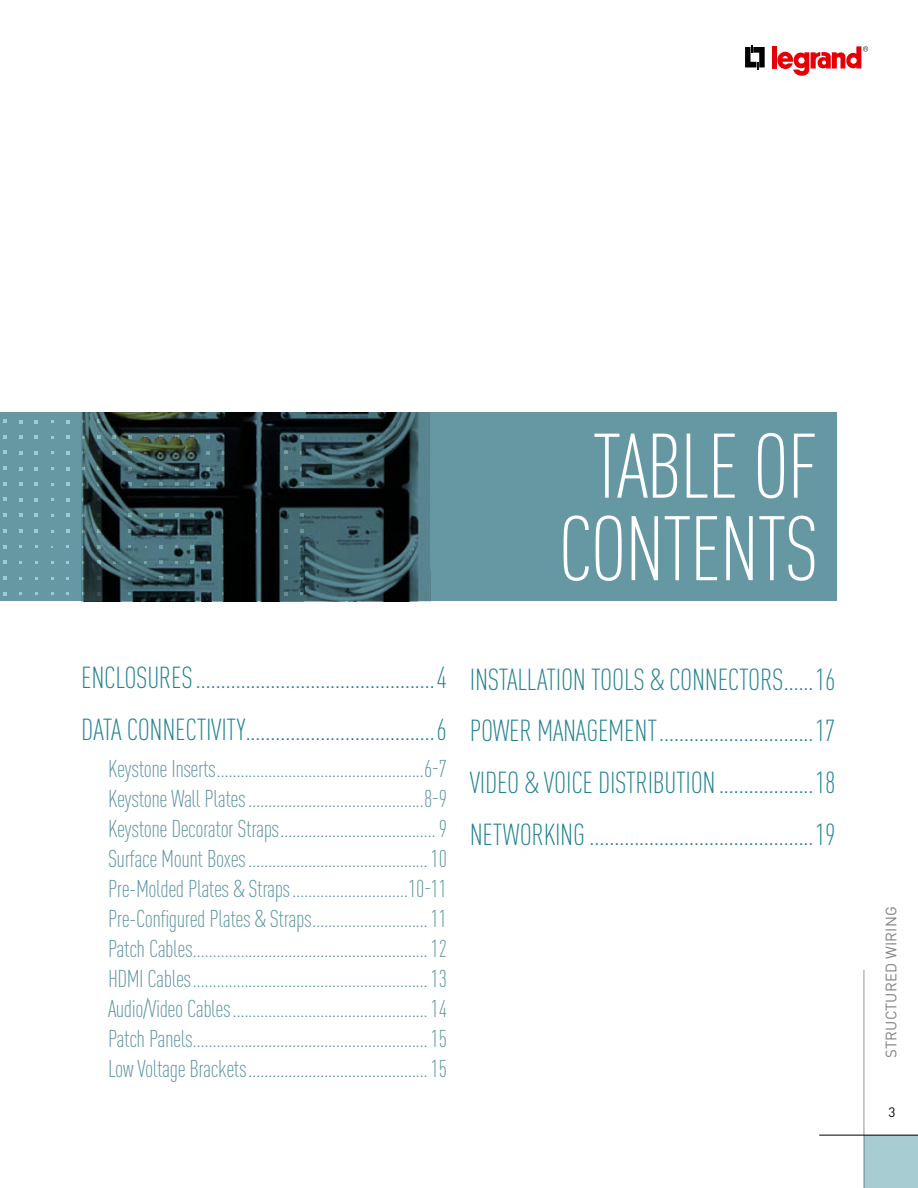
<style>
.page{position:relative;width:918px;height:1188px;background:#fff}
.page>*{position:absolute;margin:0;border:0;box-sizing:border-box;transform-origin:0 0}
.t1{font:300 condensed 90px/82.5px "DIN Pro";letter-spacing:-.02em;color:#fff;text-align:center}
.t2{font:300 condensed 30px/51.8px "DIN Pro";letter-spacing:-.01em;color:#23828f}
.t3{font:300 condensed 24px/30px "DIN Pro";letter-spacing:-.02em;color:#5b93a0;text-align:justify}
.t4{font:15px "DIN Pro";letter-spacing:.01em;color:#808285}
.t5{font:13.5px "DIN Pro";color:#000}
</style>
<div class="page">
<div style="left:864px;top:1136px;width:54px;height:52px;background:#a7cdd2"></div>
<hr style="left:819px;top:1135px;width:99px;height:1px;background:#000">
<hr style="left:864px;top:970px;width:1px;height:218px;background:#939598">
<svg style="left:745px;top:45px;width:20px;height:24px"></svg>
<div style="left:772px;top:46px;width:5px;height:23px;background:#e60005"></div>
<svg style="left:777px;top:46px;width:91px;height:30px"></svg>
<svg style="left:0;top:412px;width:837px;height:189px;background:#4e747d"></svg>
<svg style="left:300px;top:420px;width:4px;height:3px"></svg>
<svg style="left:300px;top:435px;width:3px;height:4px"></svg>
<svg style="left:300px;top:451px;width:3px;height:4px"></svg>
<svg style="left:300px;top:482px;width:3px;height:4px"></svg>
<svg style="left:284px;top:529px;width:4px;height:4px"></svg>
<svg style="left:284px;top:513px;width:4px;height:4px"></svg>
<svg style="left:284px;top:498px;width:4px;height:3px"></svg>
<svg style="left:284px;top:482px;width:4px;height:4px"></svg>
<svg style="left:284px;top:466px;width:4px;height:4px"></svg>
<svg style="left:284px;top:451px;width:4px;height:3px"></svg>
<svg style="left:284px;top:545px;width:4px;height:4px"></svg>
<svg style="left:284px;top:561px;width:4px;height:3px"></svg>
<svg style="left:284px;top:576px;width:4px;height:4px"></svg>
<svg style="left:284px;top:592px;width:4px;height:4px"></svg>
<svg style="left:253px;top:420px;width:4px;height:3px"></svg>
<svg style="left:253px;top:435px;width:4px;height:4px"></svg>
<svg style="left:253px;top:451px;width:4px;height:4px"></svg>
<svg style="left:253px;top:467px;width:4px;height:3px"></svg>
<svg style="left:253px;top:482px;width:3px;height:4px"></svg>
<svg style="left:222px;top:435px;width:3px;height:4px"></svg>
<svg style="left:222px;top:451px;width:3px;height:4px"></svg>
<svg style="left:222px;top:482px;width:3px;height:4px"></svg>
<svg style="left:128px;top:420px;width:4px;height:3px"></svg>
<svg style="left:128px;top:435px;width:4px;height:4px"></svg>
<svg style="left:128px;top:451px;width:4px;height:4px"></svg>
<svg style="left:128px;top:467px;width:4px;height:3px"></svg>
<svg style="left:128px;top:482px;width:4px;height:4px"></svg>
<svg style="left:128px;top:498px;width:4px;height:3px"></svg>
<svg style="left:128px;top:514px;width:4px;height:3px"></svg>
<svg style="left:128px;top:530px;width:4px;height:3px"></svg>
<svg style="left:175px;top:420px;width:4px;height:3px"></svg>
<svg style="left:175px;top:435px;width:4px;height:4px"></svg>
<svg style="left:175px;top:451px;width:4px;height:4px"></svg>
<svg style="left:175px;top:467px;width:4px;height:3px"></svg>
<svg style="left:175px;top:482px;width:3px;height:4px"></svg>
<svg style="left:159px;top:529px;width:4px;height:4px"></svg>
<svg style="left:159px;top:513px;width:4px;height:4px"></svg>
<svg style="left:159px;top:498px;width:4px;height:3px"></svg>
<svg style="left:159px;top:482px;width:4px;height:4px"></svg>
<svg style="left:159px;top:466px;width:4px;height:4px"></svg>
<svg style="left:159px;top:451px;width:4px;height:3px"></svg>
<svg style="left:159px;top:545px;width:4px;height:4px"></svg>
<svg style="left:159px;top:561px;width:4px;height:3px"></svg>
<svg style="left:159px;top:576px;width:4px;height:4px"></svg>
<svg style="left:159px;top:592px;width:4px;height:4px"></svg>
<svg style="left:206px;top:420px;width:4px;height:3px"></svg>
<svg style="left:206px;top:435px;width:4px;height:4px"></svg>
<svg style="left:206px;top:451px;width:4px;height:4px"></svg>
<svg style="left:206px;top:467px;width:4px;height:3px"></svg>
<svg style="left:206px;top:482px;width:4px;height:4px"></svg>
<svg style="left:206px;top:498px;width:4px;height:3px"></svg>
<svg style="left:206px;top:514px;width:4px;height:3px"></svg>
<svg style="left:190px;top:529px;width:4px;height:4px"></svg>
<svg style="left:190px;top:513px;width:4px;height:4px"></svg>
<svg style="left:191px;top:482px;width:3px;height:4px"></svg>
<svg style="left:191px;top:466px;width:3px;height:4px"></svg>
<svg style="left:190px;top:545px;width:4px;height:4px"></svg>
<svg style="left:190px;top:561px;width:4px;height:3px"></svg>
<svg style="left:191px;top:576px;width:3px;height:4px"></svg>
<svg style="left:191px;top:592px;width:3px;height:4px"></svg>
<svg style="left:19px;top:420px;width:4px;height:3px"></svg>
<svg style="left:19px;top:435px;width:4px;height:4px"></svg>
<svg style="left:19px;top:451px;width:4px;height:4px"></svg>
<svg style="left:19px;top:467px;width:4px;height:3px"></svg>
<svg style="left:19px;top:482px;width:4px;height:4px"></svg>
<svg style="left:19px;top:498px;width:4px;height:3px"></svg>
<svg style="left:3px;top:529px;width:4px;height:4px"></svg>
<svg style="left:3px;top:513px;width:4px;height:4px"></svg>
<svg style="left:3px;top:498px;width:4px;height:3px"></svg>
<svg style="left:3px;top:482px;width:4px;height:4px"></svg>
<svg style="left:4px;top:466px;width:3px;height:4px"></svg>
<svg style="left:3px;top:545px;width:4px;height:4px"></svg>
<svg style="left:3px;top:561px;width:4px;height:3px"></svg>
<svg style="left:3px;top:576px;width:4px;height:4px"></svg>
<svg style="left:3px;top:592px;width:4px;height:4px"></svg>
<svg style="left:112px;top:420px;width:4px;height:3px"></svg>
<svg style="left:113px;top:435px;width:3px;height:4px"></svg>
<svg style="left:113px;top:451px;width:3px;height:4px"></svg>
<svg style="left:113px;top:482px;width:3px;height:4px"></svg>
<svg style="left:97px;top:529px;width:4px;height:4px"></svg>
<svg style="left:97px;top:513px;width:4px;height:4px"></svg>
<svg style="left:97px;top:498px;width:4px;height:3px"></svg>
<svg style="left:97px;top:482px;width:4px;height:4px"></svg>
<svg style="left:97px;top:466px;width:3px;height:4px"></svg>
<svg style="left:97px;top:545px;width:4px;height:4px"></svg>
<svg style="left:97px;top:561px;width:4px;height:3px"></svg>
<svg style="left:97px;top:576px;width:4px;height:4px"></svg>
<svg style="left:97px;top:592px;width:4px;height:4px"></svg>
<svg style="left:66px;top:420px;width:4px;height:3px"></svg>
<svg style="left:66px;top:435px;width:4px;height:4px"></svg>
<svg style="left:66px;top:451px;width:3px;height:4px"></svg>
<svg style="left:66px;top:482px;width:3px;height:4px"></svg>
<svg style="left:34px;top:420px;width:4px;height:3px"></svg>
<svg style="left:34px;top:435px;width:4px;height:4px"></svg>
<svg style="left:35px;top:451px;width:3px;height:4px"></svg>
<svg style="left:35px;top:482px;width:3px;height:4px"></svg>
<h1 class="t1" style="left:558px;top:425px;width:262px">TABLE OF<br>CONTENTS</h1>
<p class="t2" style="left:81px;top:652px;width:367px">ENCLOSURES................................................4<br>DATA CONNECTIVITY......................................6</p>
<p class="t3" style="left:108px;top:754px;width:340px">Keystone Inserts....................................................6-7<br>Keystone Wall Plates............................................8-9<br>Keystone Decorator Straps.......................................9<br>Surface Mount Boxes.............................................10<br>Pre-Molded Plates &amp; Straps.............................10-11<br>Pre-Configured Plates &amp; Straps.............................11<br>Patch Cables...........................................................12<br>HDMI Cables...........................................................13<br>Audio/Video Cables.................................................14<br>Patch Panels...........................................................15<br>Low Voltage Brackets.............................................15</p>
<p class="t2" style="left:470px;top:653px;width:367px;text-align:justify">INSTALLATION TOOLS &amp; CONNECTORS......16<br>POWER MANAGEMENT...............................17<br>VIDEO &amp; VOICE DISTRIBUTION...................18<br>NETWORKING .............................................19</p>
<p class="t4" style="left:881px;top:1058px;width:153px;rotate:-90deg">STRUCTURED WIRING</p>
<p class="t5" style="left:888px;top:1103px;width:9px">3</p>
</div>
